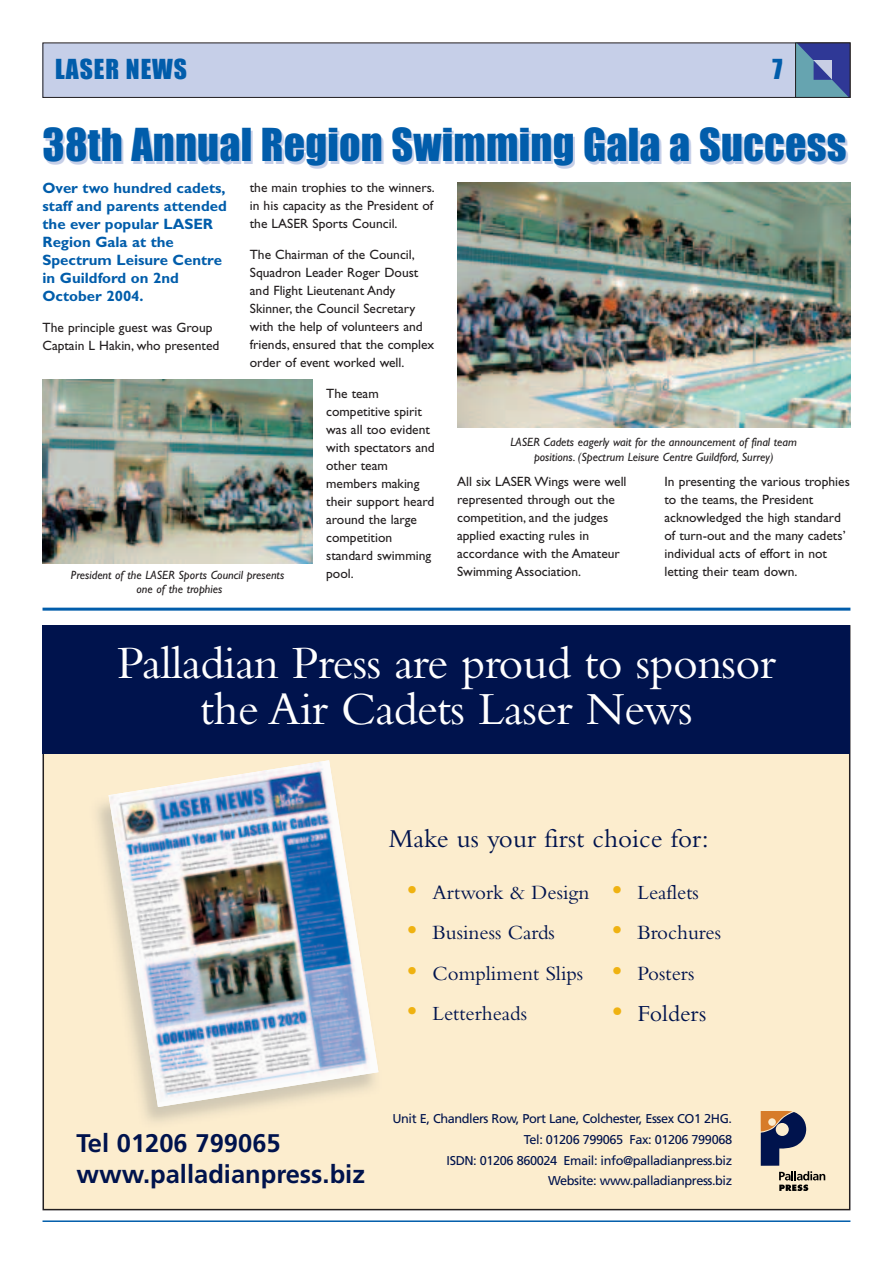
<style>
.page{position:relative;width:893px;height:1263px;background:#fff}
.page>*{position:absolute;margin:0;border:0;box-sizing:border-box;transform-origin:0 0}
.t1{font:48px/46.5px "Bembo";letter-spacing:-.015em;color:#fff;text-align:center}
.t2{font:42px "Impact";letter-spacing:.005em;color:#015dab}
.t3{font:27px "Bembo";color:#00134d}
.t4{font:700 25.5px/30.6px "Frutiger";color:#00134d}
.t5{font:25.5px "Impact";letter-spacing:.035em;color:#015dab}
.t6{font:24px "Bembo";color:#00134d}
.t7{font:21px "Bembo";color:#00134d}
.t8{font:700 15px/18px "Gill Sans";color:#015dab}
.t9{font:13.5px/18px "Gill Sans";color:#231f20}
.t10{font:12.75px/20.5px "Frutiger";letter-spacing:-.035em;color:#00134d;text-align:right}
.t11{font:italic 12px/14.4px "Gill Sans";color:#231f20;text-align:center}
.s1{font-size:30px;color:#efb211}
.s2{font-size:31.5px;color:#efb211}
</style>
<div class="page">
<div style="left:43px;top:626px;width:807px;height:583px;background:#fcedce"></div>
<div style="left:43px;top:625px;width:807px;height:129px;background:#00134d"></div>
<div style="left:43px;top:43px;width:807px;height:54px;background:#c6cfe8"></div>
<div style="left:43px;top:43px;width:807px;height:55px;border:1px solid #231f20"></div>
<svg style="left:797px;top:45px;width:51px;height:51px;background:#5272a7"></svg>
<div style="left:795px;top:43px;width:55px;height:55px;border:1px solid #231f20"></div>
<hr style="left:43px;top:1220px;width:807px;height:2px;background:#015dab">
<hr style="left:43px;top:608px;width:807px;height:3px;background:#015dab">
<img style="left:457px;top:183px;width:393px;height:244px">
<img style="left:43px;top:379px;width:270px;height:184px">
<svg style="left:761px;top:1111px;width:64px;height:80px"></svg>
<img style="left:97px;top:795px;width:282px;height:327px">
<img style="left:109px;top:760px;width:269px;height:347px">
<h3 class="t5" style="left:55px;top:61px;width:133px">LASER NEWS</h3>
<h3 class="t5" style="left:772px;top:61px;width:11px">7</h3>
<h2 class="t2" style="left:43px;top:131px;width:806px">38th Annual Region Swimming Gala a Success</h2>
<p class="t8" style="left:43px;top:181px;width:186px">Over two hundred cadets, staff and parents attended the ever popular LASER<br>Region Gala at the<br>Spectrum Leisure Centre in Guildford on 2nd<br>October 2004.</p>
<p class="t9" style="left:43px;top:320px;width:178px">The principle guest was Group<br>Captain L Hakin, who presented</p>
<p class="t9" style="left:250px;top:180px;width:187px">the main trophies to the winners. in his capacity as the President of the LASER Sports Council.</p>
<p class="t9" style="left:250px;top:247px;width:186px">The Chairman of the Council,<br>Squadron Leader Roger Doust and Flight Lieutenant Andy<br>Skinner, the Council Secretary with the help of volunteers and friends, ensured that the complex order of event worked well.</p>
<p class="t9" style="left:326px;top:385px;width:110px">The team competitive spirit was all too evident with spectators and other team members making their support heard around the large competition standard swimming pool.</p>
<p class="t11" style="left:71px;top:569px;width:215px">President of the LASER Sports Council presents one of the trophies</p>
<p class="t11" style="left:510px;top:436px;width:288px">LASER Cadets eagerly wait for the announcement of final team positions. (Spectrum Leisure Centre Guildford, Surrey)</p>
<p class="t9" style="left:457px;top:474px;width:171px">All six LASER Wings were well represented through out the competition, and the judges applied exacting rules in accordance with the Amateur<br>Swimming Association.</p>
<p class="t9" style="left:664px;top:474px;width:187px">In presenting the various trophies to the teams, the President acknowledged the high standard of turn-out and the many cadets’ individual acts of effort in not letting their team down.</p>
<h1 class="t1" style="left:117px;top:644px;width:660px">Palladian Press are proud to sponsor the Air Cadets Laser News</h1>
<h3 class="t3" style="left:389px;top:829px;width:322px">Make us your first choice for:</h3>
<h3 class="t7" style="left:407px;top:885px;width:184px"><span class="s1">•</span> Artwork &amp; Design</h3>
<h3 class="t7" style="left:407px;top:925px;width:149px"><span class="s1">•</span> Business Cards</h3>
<h3 class="t7" style="left:407px;top:965px;width:178px"><span class="s1">•</span> Compliment Slips</h3>
<h3 class="t7" style="left:407px;top:1006px;width:122px"><span class="s1">•</span> Letterheads</h3>
<h3 class="t7" style="left:612px;top:885px;width:89px"><span class="s1">•</span> Leaflets</h3>
<h3 class="t7" style="left:612px;top:925px;width:111px"><span class="s1">•</span> Brochures</h3>
<h3 class="t7" style="left:612px;top:965px;width:84px"><span class="s1">•</span> Posters</h3>
<h3 class="t6" style="left:612px;top:1005px;width:96px"><span class="s2">•</span> Folders</h3>
<h3 class="t4" style="left:77px;top:1130px;width:290px">Tel 01206 799065 www.palladianpress.biz</h3>
<p class="t10" style="left:392px;top:1110px;width:341px">Unit E, Chandlers Row, Port Lane, Colchester, Essex CO1 2HG.<br>Tel: 01206 799065 Fax: 01206 799068<br>ISDN: 01206 860024 Email: info@palladianpress.biz<br>Website: www.palladianpress.biz</p>
</div>
